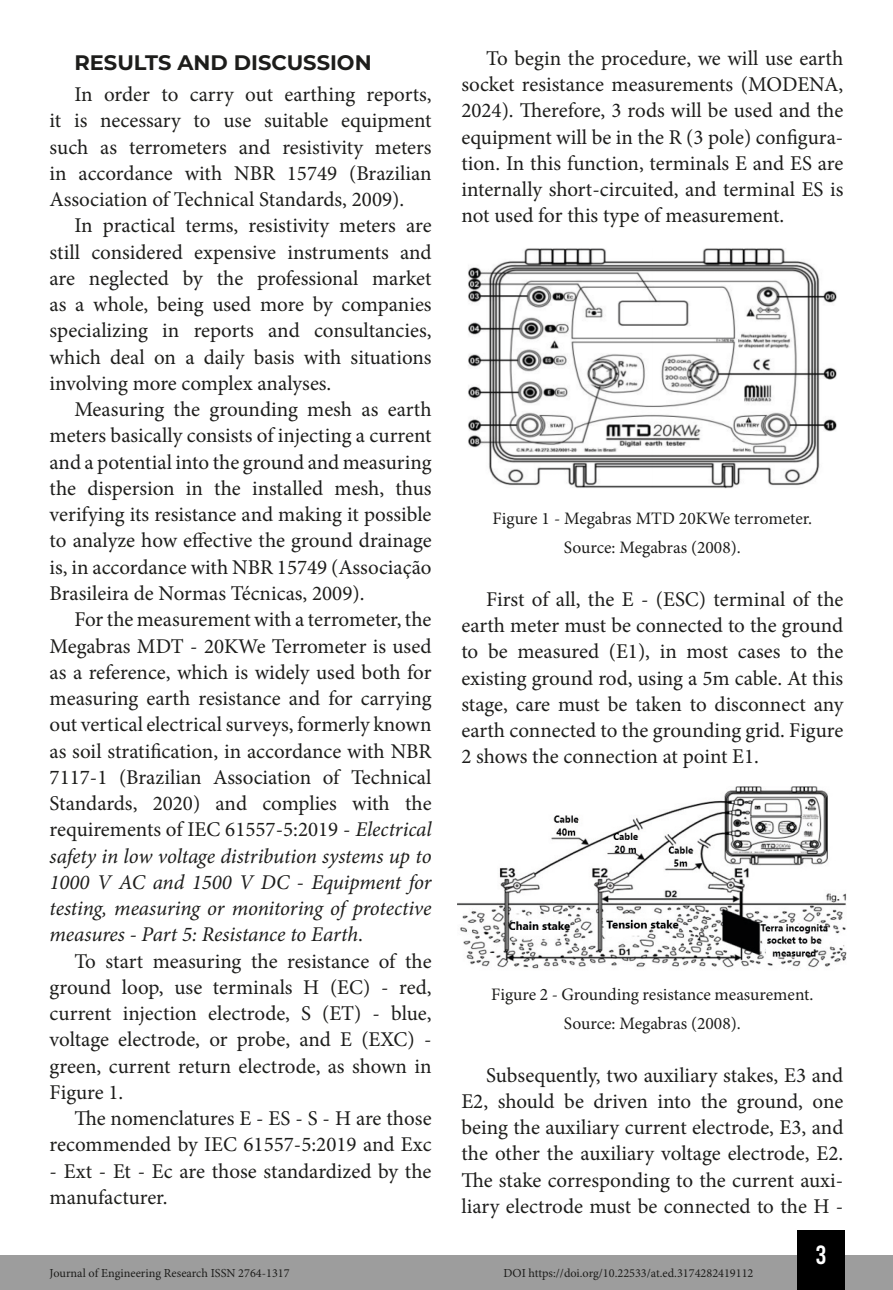
<style>
.page{position:relative;width:893px;height:1290px;background:#fff}
.page>*{position:absolute;margin:0;border:0;box-sizing:border-box;transform-origin:0 0}
.t1{font:26.25px "Bebas Kai";color:#fff}
.TXT{font:21px/26.2px "Minion Pro";color:#1d1d1b;text-align:justify}
.TITULO{font:700 21px "Montserrat";color:#1d1d1b}
.Info_Imagem{font:17.5px "Minion Pro";color:#1d1d1b}
.t2{font:12.25px "Minion Pro";color:#1d1d1b}
.s1{font-style:italic}
</style>
<div class="page">
<div style="left:0;top:1255px;width:893px;height:35px;background:#9d9d9d"></div>
<div style="left:797px;top:1230px;width:48px;height:60px;background:#000"></div>
<img style="left:468px;top:248px;width:369px;height:241px">
<img style="left:458px;top:787px;width:389px;height:182px">
<p class="TITULO" style="left:74px;top:47px;width:299px">RESULTS AND DISCUSSION</p>
<p class="TXT" style="left:50px;top:81px;width:383px;text-indent:25px">In order to carry out earthing reports, it is necessary to use suitable equipment such as terrometers and resistivity meters in accordance with NBR 15749 (Brazilian Association of Technical Standards, 2009).</p>
<p class="TXT" style="left:50px;top:213px;width:384px;text-indent:25px">In practical terms, resistivity meters are still considered expensive instruments and are neglected by the professional market as a whole, being used more by companies specializing in reports and consultancies, which deal on a daily basis with situations involving more complex analyses.</p>
<p class="TXT" style="left:50px;top:396px;width:383px;text-indent:25px">Measuring the grounding mesh as earth meters basically consists of injecting a current and a potential into the ground and measuring the dispersion in the installed mesh, thus verifying its resistance and making it possible to analyze how effective the ground drainage is, in accordance with NBR 15749 (Associação Brasileira de Normas Técnicas, 2009).</p>
<p class="TXT" style="left:50px;top:606px;width:384px;text-indent:25px">For the measurement with a terrometer, the Megabras MDT - 20KWe Terrometer is used as a reference, which is widely used both for measuring earth resistance and for carrying out vertical electrical surveys, formerly known as soil stratification, in accordance with NBR 7117-1 (Brazilian Association of Technical Standards, 2020) and complies with the requirements of IEC 61557-5:2019 - <span class="s1">Electrical safety in low voltage distribution systems up to 1000 V AC and 1500 V DC - Equipment for testing, measuring or monitoring of protective measures - Part 5: Resistance to Earth</span>.</p>
<p class="TXT" style="left:50px;top:948px;width:384px;text-indent:25px">To start measuring the resistance of the ground loop, use terminals H (EC) - red, current injection electrode, S (ET) - blue, voltage electrode, or probe, and E (EXC) - green, current return electrode, as shown in Figure 1.</p>
<p class="TXT" style="left:50px;top:1105px;width:383px;text-align:right">The nomenclatures E - ES - S - H are those recommended by IEC 61557-5:2019 and Exc</p>
<p class="TXT" style="left:50px;top:1158px;width:383px">- Ext - Et - Ec are those standardized by the manufacturer.</p>
<p class="TXT" style="left:461px;top:45px;width:383px;text-indent:25px">To begin the procedure, we will use earth socket resistance measurements (MODENA, 2024). Therefore, 3 rods will be used and the equipment will be in the R (3 pole) configura&shy;tion. In this function, terminals E and ES are internally short-circuited, and terminal ES is not used for this type of measurement.</p>
<p class="Info_Imagem" style="left:492px;top:507px;width:321px">Figure 1 - Megabras MTD 20KWe terrometer.</p>
<p class="Info_Imagem" style="left:564px;top:536px;width:178px">Source: Megabras (2008).</p>
<p class="TXT" style="left:461px;top:586px;width:384px;text-indent:25px">First of all, the E - (ESC) terminal of the earth meter must be connected to the ground to be measured (E1), in most cases to the existing ground rod, using a 5m cable. At this stage, care must be taken to disconnect any earth connected to the grounding grid. Figure 2 shows the connection at point E1.</p>
<p class="Info_Imagem" style="left:491px;top:982px;width:324px">Figure 2 - Grounding resistance measurement.</p>
<p class="Info_Imagem" style="left:564px;top:1012px;width:178px">Source: Megabras (2008).</p>
<p class="TXT" style="left:461px;top:1062px;width:384px;text-indent:25px">Subsequently, two auxiliary stakes, E3 and E2, should be driven into the ground, one being the auxiliary current electrode, E3, and the other the auxiliary voltage electrode, E2.<br>The stake corresponding to the current auxi&shy;liary electrode must be connected to the H -</p>
<p class="t1" style="left:816px;top:1241px;width:12px">3</p>
<p class="t2" style="left:50px;top:1265px;width:242px">Journal of Engineering Research ISSN 2764-1317</p>
<p class="t2" style="left:503px;top:1265px;width:252px">DOI https://doi.org/10.22533/at.ed.3174282419112</p>
</div>
